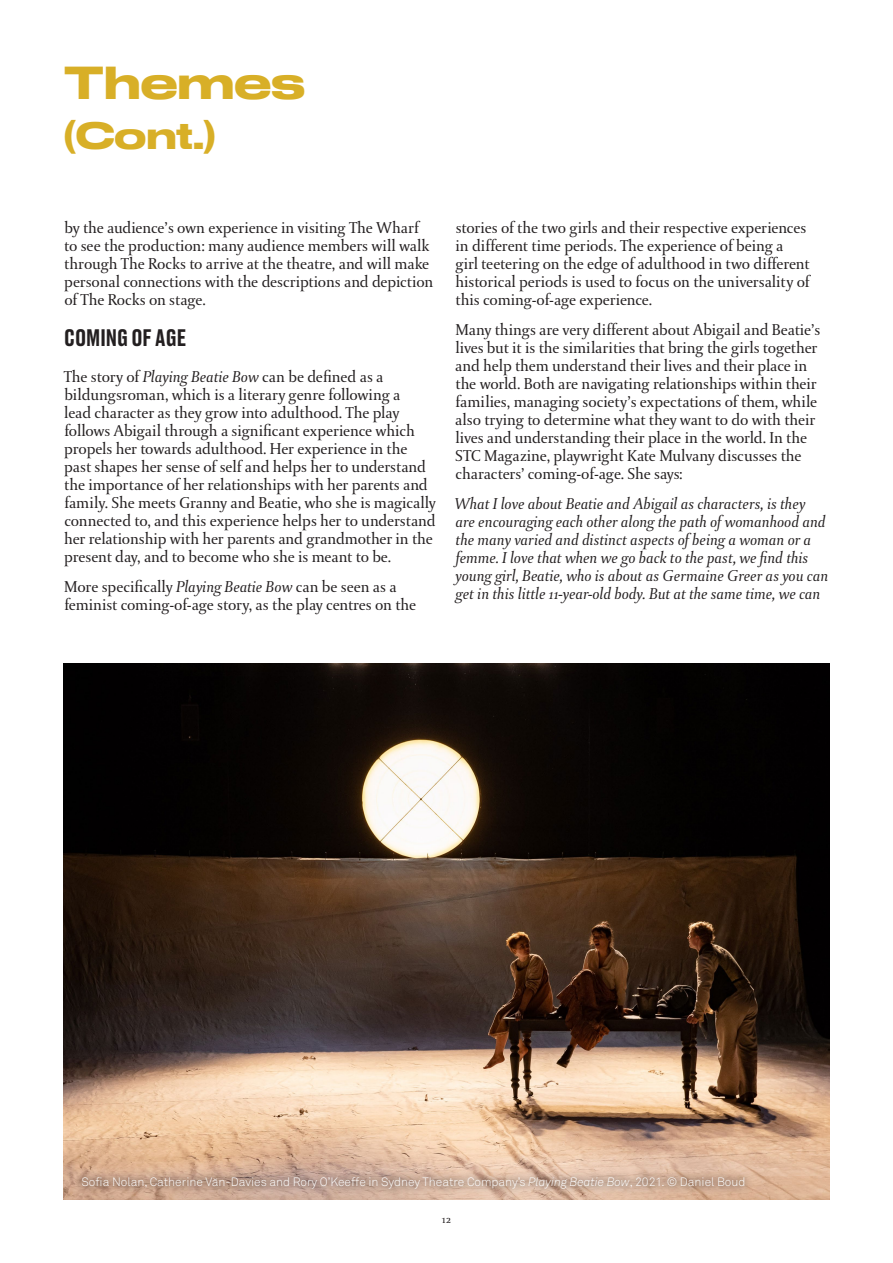
<style>
.page{position:relative;width:893px;height:1263px;background:#fff}
.page>*{position:absolute;margin:0;border:0;box-sizing:border-box;transform-origin:0 0}
.Page_Header{font:500 43.5px "Druk Wide";color:#d8af27}
.Page_Header-2{font:500 36px "Druk Wide";color:#d8af27}
.Topics_Header{font:500 22.5px "Druk Text";color:#231f20}
.t1{font:16.5px/18px "DTL Paradox ST";letter-spacing:-.005em;color:#231f20}
.t2{font:italic 16.5px/18px "DTL Paradox ST";color:#231f20}
.No_Spacing{font:300 12px "Akkurat Std";color:#fff}
.t3{font:12px "DTL Paradox ST";color:#231f20}
.t4{font:300 10.8px "Akkurat Std";color:#fff}
.s1{font-style:italic}
</style>
<div class="page">
<img style="left:64px;top:663px;width:765px;height:536px">
<div style="left:73px;top:1168px;width:680px;height:29px;background:#231f20;opacity:.33"></div>
<p class="Page_Header" style="left:64px;top:47px;width:243px">Themes</p>
<p class="Page_Header-2" style="left:64px;top:106px;width:154px">(Cont.)</p>
<p class="t1" style="left:64px;top:219px;width:370px">by the audience’s own experience in visiting The Wharf to see the production: many audience members will walk through The Rocks to arrive at the theatre, and will make personal connections with the descriptions and depiction of The Rocks on stage.</p>
<p class="Topics_Header" style="left:64px;top:320px;width:124px">COMING OF AGE</p>
<p class="t1" style="left:64px;top:367px;width:374px">The story of <span class="s1">Playing Beatie Bow</span> can be defined as a bildungsroman, which is a literary genre following a<br>lead character as they grow into adulthood. The play follows Abigail through a significant experience which propels her towards adulthood. Her experience in the past shapes her sense of self and helps her to understand the importance of her relationships with her parents and family. She meets Granny and Beatie, who she is magically connected to, and this experience helps her to understand her relationship with her parents and grandmother in the present day, and to become who she is meant to be.</p>
<p class="t1" style="left:64px;top:577px;width:353px">More specifically <span class="s1">Playing Beatie Bow</span> can be seen as a feminist coming-of-age story, as the play centres on the</p>
<p class="t1" style="left:455px;top:219px;width:356px">stories of the two girls and their respective experiences in different time periods. The experience of being a girl teetering on the edge of adulthood in two different historical periods is used to focus on the universality of this coming-of-age experience.</p>
<p class="t1" style="left:455px;top:321px;width:367px">Many things are very different about Abigail and Beatie’s lives but it is the similarities that bring the girls together and help them understand their lives and their place in the world. Both are navigating relationships within their families, managing society’s expectations of them, while also trying to determine what they want to do with their lives and understanding their place in the world. In the STC Magazine, playwright Kate Mulvany discusses the characters’ coming-of-age. She says:</p>
<p class="t2" style="left:455px;top:495px;width:375px">What I love about Beatie and Abigail as characters, is they are encouraging each other along the path of womanhood and the many varied and distinct aspects of being a woman or a femme. I love that when we go back to the past, we find this young girl, Beatie, who is about as Germaine Greer as you can get in this little 11-year-old body. But at the same time, we can</p>
<p class="No_Spacing" style="left:81px;top:1175px;width:666px">Sofia Nolan, Catherine Van-Davies and Rory O’Keeffe in Sydney Theatre Company’s <span class="s1">Playing Beatie Bow</span>, 2021. © Daniel Boud</p>
<p class="t4" style="left:213px;top:1176px;width:5px">˘</p>
<p class="t3" style="left:442px;top:1212px;width:11px">12</p>
</div>
